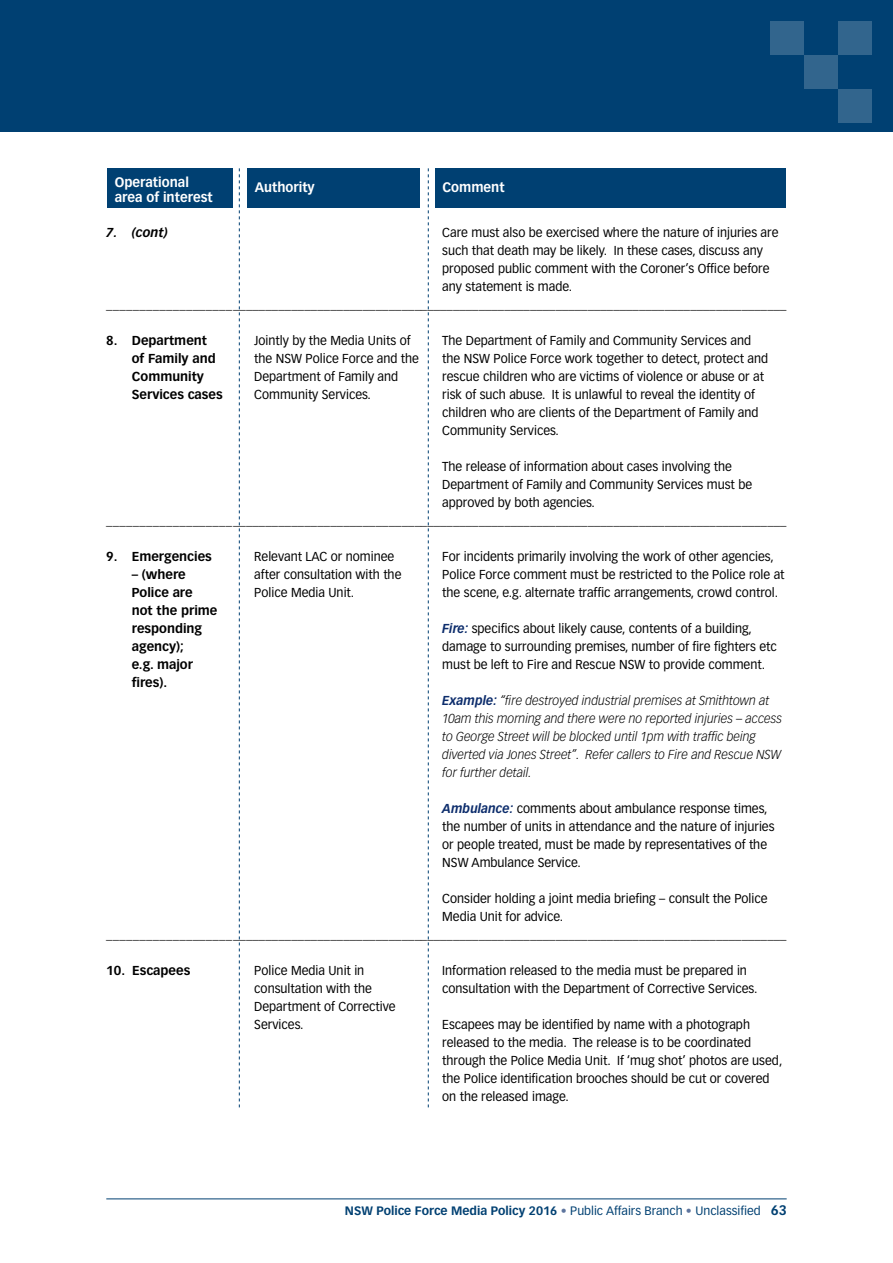
<style>
.page{position:relative;width:893px;height:1263px;background:#fff}
.page>*{position:absolute;margin:0;border:0;box-sizing:border-box;transform-origin:0 0}
.t1{font:700 13.5px "Vectora LT Std";color:#fff;scale:.96 1}
.Body_table{font:12.75px/18px "Vectora LT Std";color:#000;scale:.96 1}
.Lines{font:300 12.75px "Vectora LT Std";color:#000}
.Body_table-2{font:italic 300 12.75px/18px "Vectora LT Std";color:#000;scale:.96 1}
.Body_table_Heading{font:700 12.75px/18px "Vectora LT Std";color:#000}
.Body_table_Heading-2{font:italic 700 12.75px "Vectora LT Std";color:#000}
.t2{font:12px "Vectora LT Std";color:#004072}
.s1{font-weight:700;font-style:italic;color:#0d2d6c}
.s2{font-weight:700;color:#0d2d6c}
.s3{font-weight:700}
.s4{font-weight:700;color:#5e759e}
.s5{font-weight:700;font-size:13.5px}
</style>
<div class="page">
<hr style="left:106px;top:1198px;width:681px;height:1px;background:#004072">
<div style="left:435px;top:169px;width:351px;height:39px;background:#004072"></div>
<div style="left:107px;top:169px;width:125px;height:39px;background:#004072"></div>
<div style="left:247px;top:168px;width:173px;height:40px;background:#004072"></div>
<svg style="left:239px;top:168px;width:1px;height:939px"></svg>
<svg style="left:428px;top:168px;width:1px;height:939px"></svg>
<div style="left:0;top:0;width:893px;height:132px;background:#004072"></div>
<div style="left:838px;top:89px;width:34px;height:34px;background:#32658d"></div>
<div style="left:804px;top:55px;width:34px;height:34px;background:#32658d"></div>
<div style="left:770px;top:21px;width:34px;height:34px;background:#32658d"></div>
<div style="left:838px;top:21px;width:34px;height:34px;background:#32658d"></div>
<p class="t1" style="left:115px;top:174px;width:79px">Operational</p>
<p class="t1" style="left:255px;top:179px;width:64px">Authority</p>
<p class="t1" style="left:442px;top:179px;width:66px">Comment</p>
<p class="t1" style="left:115px;top:189px;width:103px">area of interest</p>
<p class="Body_table_Heading-2" style="left:106px;top:225px;width:63px">7. (cont)</p>
<p class="Body_table" style="left:442px;top:223px;width:352px">Care must also be exercised where the nature of injuries are such that death may be likely. In these cases, discuss any proposed public comment with the Coroner’s Office before any statement is made.</p>
<p class="Lines" style="left:106px;top:297px;width:682px">_________________________________________________________________________________________________________</p>
<p class="Body_table_Heading" style="left:132px;top:331px;width:92px;text-indent:-26px">8. Department of Family and<br>Community<br>Services cases</p>
<p class="Body_table" style="left:254px;top:331px;width:173px">Jointly by the Media Units of the NSW Police Force and the<br>Department of Family and<br>Community Services.</p>
<p class="Body_table" style="left:442px;top:331px;width:341px">The Department of Family and Community Services and the NSW Police Force work together to detect, protect and rescue children who are victims of violence or abuse or at risk of such abuse. It is unlawful to reveal the identity of children who are clients of the Department of Family and Community Services.</p>
<p class="Body_table" style="left:442px;top:457px;width:324px">The release of information about cases involving the<br>Department of Family and Community Services must be approved by both agencies.</p>
<p class="Lines" style="left:106px;top:513px;width:682px">_________________________________________________________________________________________________________</p>
<p class="Body_table_Heading" style="left:106px;top:547px;width:107px">9. Emergencies</p>
<p class="Body_table_Heading" style="left:132px;top:565px;width:87px">– (where<br>Police are<br>not the prime responding agency);<br>e.g. major fires).</p>
<p class="Body_table" style="left:442px;top:547px;width:358px">For incidents primarily involving the work of other agencies,<br>Police Force comment must be restricted to the Police role at the scene, e.g. alternate traffic arrangements, crowd control.</p>
<p class="Body_table" style="left:442px;top:619px;width:350px"><span class="s1">Fire:</span> specifics about likely cause, contents of a building, damage to surrounding premises, number of fire fighters etc must be left to Fire and Rescue NSW to provide comment.</p>
<p class="Body_table-2" style="left:442px;top:691px;width:355px"><span class="s2">Example:</span> “fire destroyed industrial premises at Smithtown at 10am this morning and there were no reported injuries – access to George Street will be blocked until 1pm with traffic being diverted via Jones Street”. Refer callers to Fire and Rescue NSW for further detail.</p>
<p class="Body_table" style="left:442px;top:799px;width:348px"><span class="s1">Ambulance:</span> comments about ambulance response times, the number of units in attendance and the nature of injuries or people treated, must be made by representatives of the NSW Ambulance Service.</p>
<p class="Body_table" style="left:442px;top:889px;width:341px">Consider holding a joint media briefing – consult the Police<br>Media Unit for advice.</p>
<p class="Body_table" style="left:254px;top:547px;width:155px">Relevant LAC or nominee after consultation with the<br>Police Media Unit.</p>
<p class="Lines" style="left:106px;top:927px;width:682px">_________________________________________________________________________________________________________</p>
<p class="Body_table_Heading" style="left:106px;top:961px;width:86px">10. Escapees</p>
<p class="Body_table" style="left:442px;top:961px;width:330px">Information released to the media must be prepared in consultation with the Department of Corrective Services.</p>
<p class="Body_table" style="left:442px;top:1015px;width:356px">Escapees may be identified by name with a photograph released to the media. The release is to be coordinated through the Police Media Unit. If ‘mug shot’ photos are used, the Police identification brooches should be cut or covered on the released image.</p>
<p class="Body_table" style="left:254px;top:961px;width:149px">Police Media Unit in consultation with the<br>Department of Corrective<br>Services.</p>
<p class="t2" style="left:345px;top:1204px;width:443px"><span class="s3">NSW Police Force Media Policy 2016</span> <span class="s4">•</span> Public Affairs Branch <span class="s4">•</span> Unclassified <span class="s5">63</span></p>
</div>
